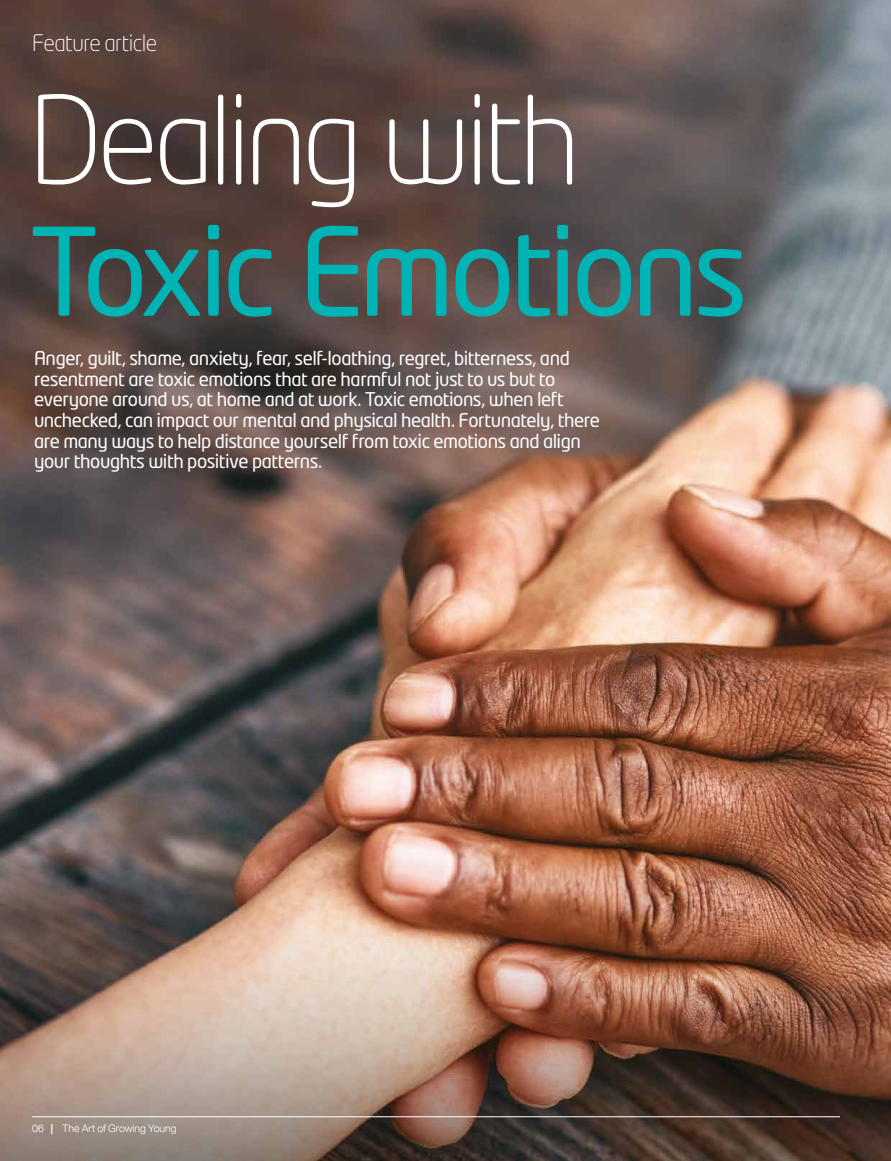
<style>
.page{position:relative;width:891px;height:1161px;background:#fff}
.page>*{position:absolute;margin:0;border:0;box-sizing:border-box;transform-origin:0 0}
.t1{font:120px "Neo Tech Pro";letter-spacing:-.05em;color:#00b3b5}
.t2{font:300 120px "Neo Tech Pro";letter-spacing:-.045em;color:#fff}
.t3{font:300 22.5px "Neo Tech Pro";letter-spacing:-.02em;color:#fff}
.t4{font:18.75px/20.7px "Neo Tech Pro";letter-spacing:-.025em;color:#fff}
.t5{font:300 10.5px "Helvetica Neue LT Com";color:#fff}
.s1{font-weight:700}
</style>
<div class="page">
<img style="left:0;top:0;width:891px;height:1161px">
<hr style="left:32px;top:1116px;width:808px;height:1px;background:#fff">
<p class="t3" style="left:32px;top:30px;width:127px">Feature article</p>
<h1 class="t2" style="left:29px;top:68px;width:553px">Dealing with</h1>
<h1 class="t1" style="left:29px;top:198px;width:722px">Toxic Emotions</h1>
<p class="t4" style="left:34px;top:348px;width:568px">Anger, guilt, shame, anxiety, fear, self-loathing, regret, bitterness, and resentment are toxic emotions that are harmful not just to us but to everyone around us, at home and at work. Toxic emotions, when left unchecked, can impact our mental and physical health. Fortunately, there are many ways to help distance yourself from toxic emotions and align your thoughts with positive patterns.</p>
<p class="t5" style="left:51px;top:1122px;width:127px"><span class="s1">|</span> The Art of Growing Young</p>
<p class="t5" style="left:32px;top:1122px;width:13px">06</p>
</div>
